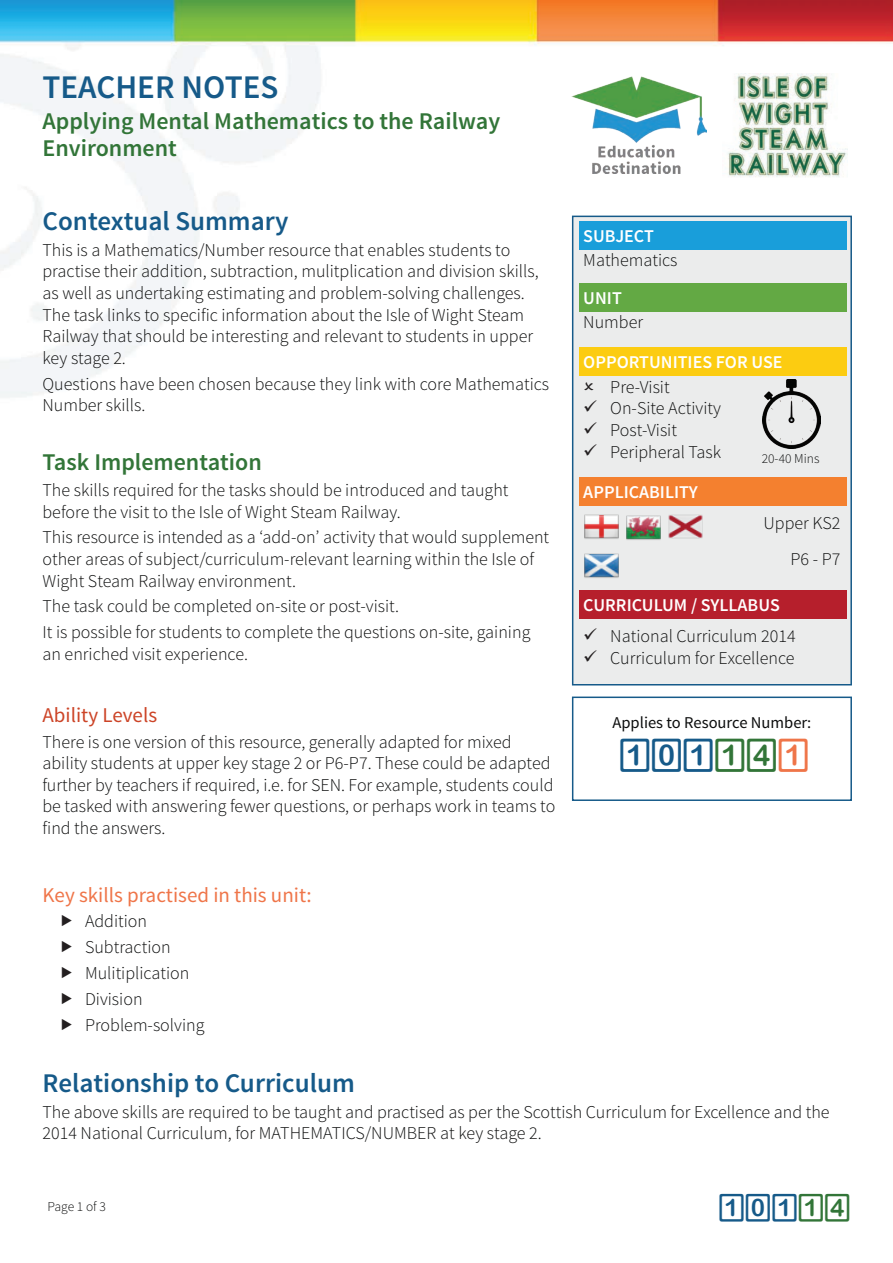
<style>
.page{position:relative;width:893px;height:1263px;background:#fff}
.page>*{position:absolute;margin:0;border:0;box-sizing:border-box;transform-origin:0 0}
.t1{font:36px "D3 Round Squarism";color:#165a89}
.t2{font:600 33px "Source Sans Pro";color:#165a89}
.t3{font:30px "D3 Round Squarism";color:#165a89}
.t4{font:600 27px "Source Sans Pro";color:#165a89}
.t5{font:600 24px/27px "Source Sans Pro";color:#327538}
.t6{font:21px "Source Sans Pro";color:#ef7549}
.t7{font:21px "Source Sans Pro";color:#cc4427}
.t8{font:300 18px/21.6px "Source Sans Pro";color:#0c0d0d}
.t9{font:600 18px "Source Sans Pro";color:#fff}
.t10{font:16.5px "Source Sans Pro";color:#0c0d0d}
.t11{font:300 13.5px "Source Sans Pro";color:#0c0d0d}
.s1{color:#231f20}
.s2{color:#327538}
.s3{color:#ef7549}
</style>
<div class="page">
<img style="left:0;top:0;width:893px;height:801px">
<img style="left:572px;top:77px;width:135px;height:97px">
<img style="left:723px;top:73px;width:125px;height:105px">
<div style="left:572px;top:696px;width:280px;height:105px;border:2px solid #165a89"></div>
<div style="left:572px;top:216px;width:280px;height:469px;background:#ebecec;border:2px solid #165a89"></div>
<div style="left:579px;top:221px;width:268px;height:29px;background:#199eda"></div>
<div style="left:579px;top:283px;width:268px;height:29px;background:#63a944"></div>
<div style="left:579px;top:347px;width:268px;height:29px;background:#fccc11"></div>
<div style="left:579px;top:477px;width:268px;height:29px;background:#f4802f"></div>
<div style="left:579px;top:590px;width:268px;height:29px;background:#b61f2c"></div>
<img style="left:584px;top:514px;width:35px;height:25px">
<img style="left:626px;top:515px;width:35px;height:25px">
<img style="left:668px;top:514px;width:35px;height:25px">
<img style="left:584px;top:553px;width:35px;height:25px">
<img style="left:763px;top:379px;width:58px;height:70px">
<h2 class="t2" style="left:43px;top:66px;width:238px">TEACHER NOTES</h2>
<h3 class="t5" style="left:43px;top:108px;width:459px">Applying Mental Mathematics to the Railway<br>Environment</h3>
<h3 class="t4" style="left:43px;top:204px;width:248px">Contextual Summary</h3>
<p class="t8" style="left:43px;top:239px;width:498px">This is a Mathematics/Number resource that enables students to practise their addition, subtraction, mulitplication and division skills, as well as undertaking estimating and problem-solving challenges.<br>The task links to specific information about the Isle of Wight Steam Railway that should be interesting and relevant to students in upper key stage 2.</p>
<p class="t8" style="left:43px;top:373px;width:508px">Questions have been chosen because they link with core Mathematics<br>Number skills.</p>
<h3 class="t5" style="left:43px;top:449px;width:221px">Task Implementation</h3>
<p class="t8" style="left:43px;top:479px;width:467px">The skills required for the tasks should be introduced and taught before the visit to the Isle of Wight Steam Railway.</p>
<p class="t8" style="left:43px;top:527px;width:508px">This resource is intended as a ‘add-on’ activity that would supplement other areas of subject/curriculum-relevant learning within the Isle of<br>Wight Steam Railway environment.</p>
<p class="t8" style="left:43px;top:594px;width:489px;line-height:25.8px">The task could be completed on-site or post-visit.<br>It is possible for students to complete the questions on-site, gaining</p>
<p class="t8" style="left:43px;top:643px;width:207px">an enriched visit experience.</p>
<p class="t7" style="left:43px;top:702px;width:116px">Ability Levels</p>
<p class="t8" style="left:43px;top:731px;width:514px">There is one version of this resource, generally adapted for mixed ability students at upper key stage 2 or P6-P7. These could be adapted further by teachers if required, i.e. for SEN. For example, students could be tasked with answering fewer questions, or perhaps work in teams to find the answers.</p>
<p class="t9" style="left:583px;top:225px;width:72px">SUBJECT</p>
<p class="t8" style="left:583px;top:249px;width:96px">Mathematics</p>
<p class="t9" style="left:583px;top:287px;width:40px">UNIT</p>
<p class="t8" style="left:583px;top:311px;width:61px">Number</p>
<p class="t9" style="left:583px;top:351px;width:201px">OPPORTUNITIES FOR USE</p>
<p class="t8" style="left:610px;top:376px;width:61px">Pre-Visit</p>
<p class="t8" style="left:583px;top:398px;width:139px"><span class="s1">✓</span> On-Site Activity</p>
<p class="t8" style="left:583px;top:419px;width:95px"><span class="s1">✓</span> Post-Visit</p>
<p class="t8" style="left:583px;top:441px;width:139px"><span class="s1">✓</span> Peripheral Task</p>
<p class="t9" style="left:583px;top:481px;width:116px">APPLICABILITY</p>
<p class="t11" style="left:762px;top:451px;width:59px">20-40 Mins</p>
<p class="t8" style="left:763px;top:505px;width:78px;line-height:36px;text-align:right">Upper KS2<br>P6 - P7</p>
<p class="t9" style="left:583px;top:594px;width:198px">CURRICULUM / SYLLABUS</p>
<p class="t8" style="left:583px;top:625px;width:214px"><span class="s1">✓</span> National Curriculum 2014</p>
<p class="t8" style="left:583px;top:647px;width:213px"><span class="s1">✓</span> Curriculum for Excellence</p>
<p class="t10" style="left:612px;top:712px;width:200px">Applies to Resource Number:</p>
<h1 class="t1" style="left:619px;top:736px;width:191px">101<span class="s2">14</span><span class="s3">1</span></h1>
<p class="t6" style="left:43px;top:881px;width:271px">Key skills practised in this unit:</p>
<p class="t8" style="left:85px;top:909px;width:121px;line-height:25.8px">Addition<br>Subtraction<br>Mulitiplication<br>Division<br>Problem-solving</p>
<h3 class="t4" style="left:43px;top:1066px;width:314px">Relationship to Curriculum</h3>
<p class="t8" style="left:43px;top:1101px;width:788px">The above skills are required to be taught and practised as per the Scottish Curriculum for Excellence and the<br>2014 National Curriculum, for MATHEMATICS/NUMBER at key stage 2.</p>
<p class="t11" style="left:48px;top:1198px;width:60px">Page 1 of 3</p>
<h3 class="t3" style="left:719px;top:1193px;width:133px">101<span class="s2">14</span></h3>
</div>
